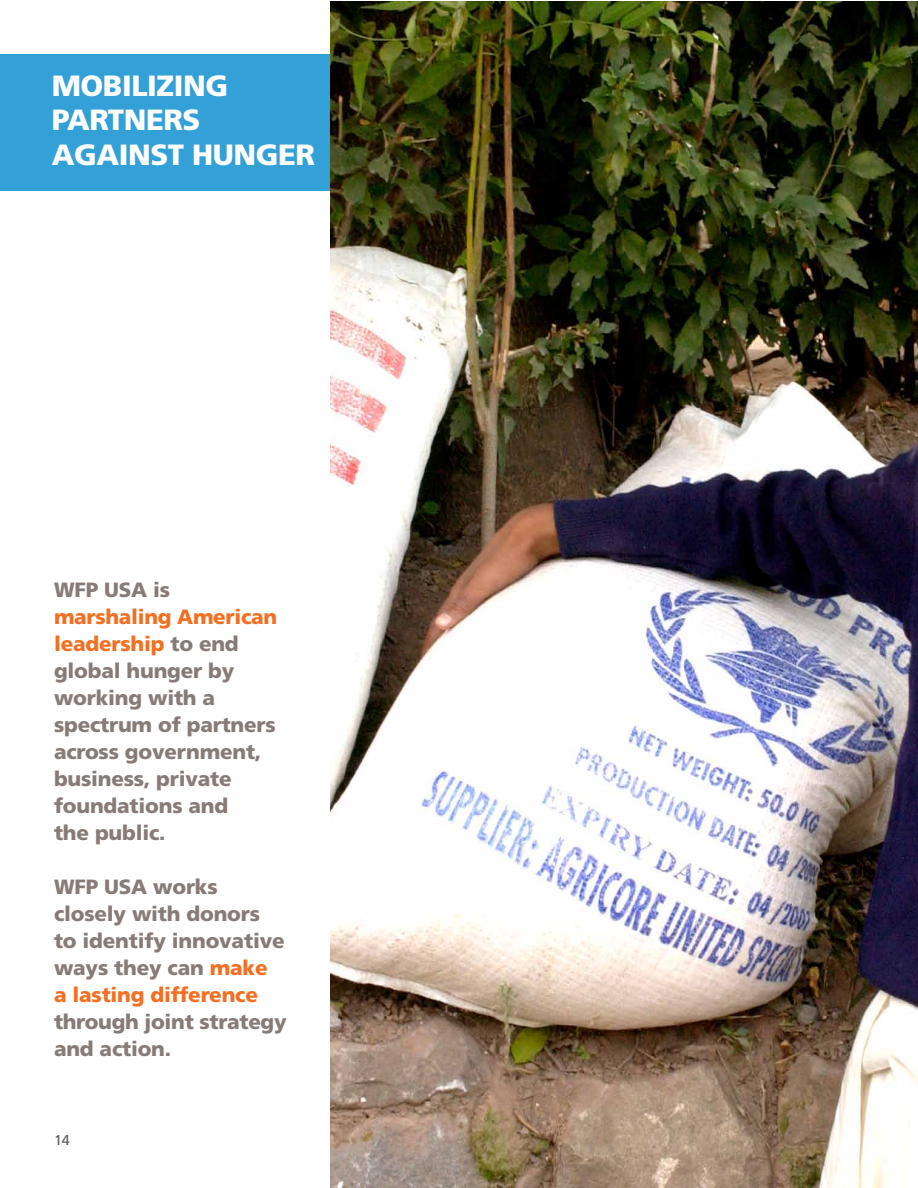
<style>
.page{position:relative;width:918px;height:1188px;background:#fff}
.page>*{position:absolute;margin:0;border:0;box-sizing:border-box;transform-origin:0 0}
.t1{font:900 29.25px/34.5px "Frutiger";letter-spacing:-.015em;color:#fff}
.t2{font:900 20.7px/27px "Frutiger";letter-spacing:-.01em;color:#877b77}
.t3{font:14.25px "Frutiger";color:#58595b}
.s1{color:#f36f21}
</style>
<div class="page">
<div style="left:0;top:54px;width:361px;height:136px;background:#33a0d8"></div>
<img style="left:330px;top:1px;width:588px;height:1187px">
<h1 class="t1" style="left:52px;top:68px;width:175px">Mobilizing<br>Partners<br>Agai</h1>
<h1 class="t1" style="left:128px;top:137px;width:189px">nst Hunger</h1>
<p class="t2" style="left:54px;top:575px;width:118px">WFP USA is</p>
<p class="t2" style="left:54px;top:602px;width:225px"><span class="s1">marshaling American leadership</span> to end global hunger by working with a spectrum of partners across government, business, private foundations and<br>the public.</p>
<p class="t2" style="left:54px;top:872px;width:232px">WFP USA works closely with donors to identify innovative ways they can <span class="s1">make a lasting difference</span></p>
<p class="t2" style="left:54px;top:1007px;width:234px">through joint strategy and action.</p>
<p class="t3" style="left:54px;top:1132px;width:17px">14</p>
</div>
